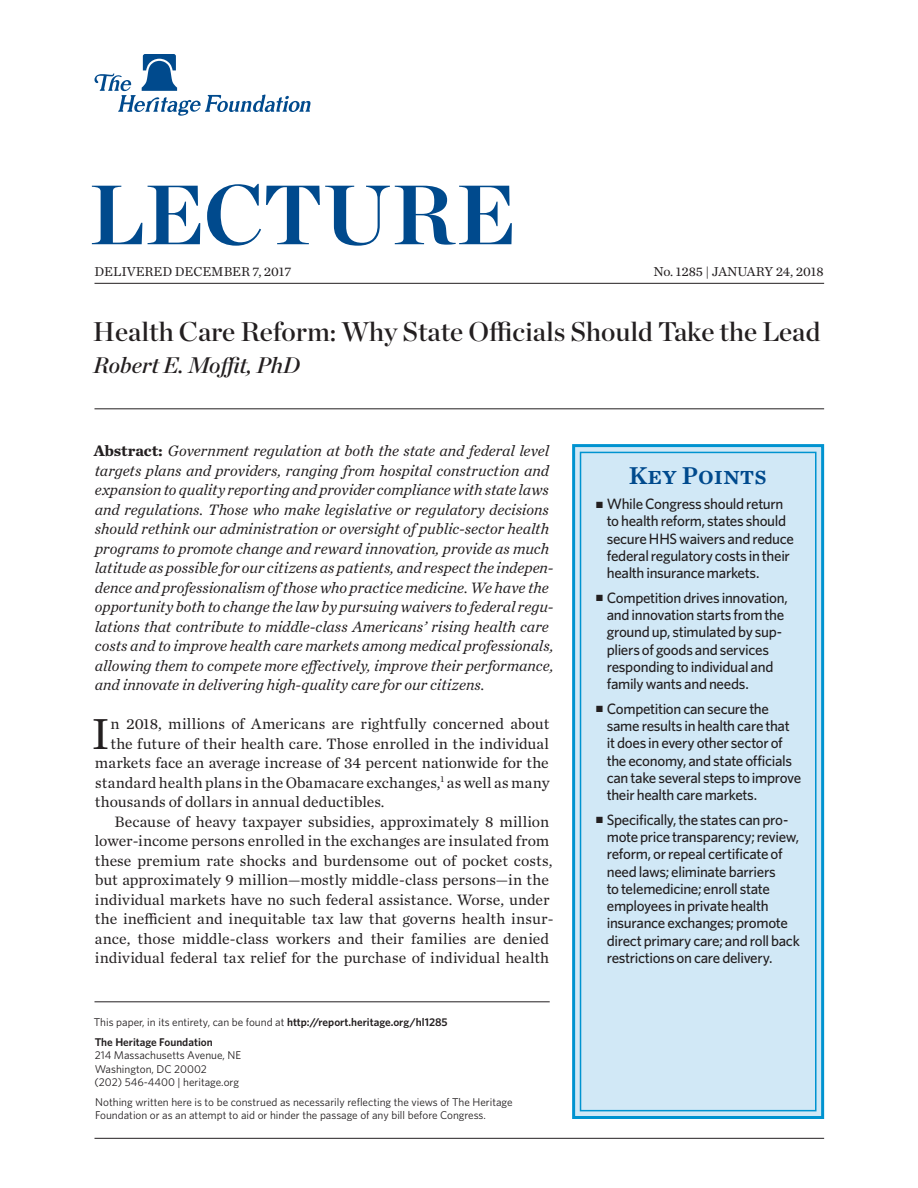
<style>
.page{position:relative;width:918px;height:1188px;background:#fff}
.page>*{position:absolute;margin:0;border:0;box-sizing:border-box;transform-origin:0 0}
.t1{font:84px "Chronicle Display Bold SC800";color:#004a8d}
.t2{font:45.45px "Chronicle Text G1";color:#231f20}
.t3{font:27px "Chronicle Display Semi";color:#231f20}
.t4{font:25.5px "Chronicle Text G1 Semi";color:#004a8d}
.t5{font:italic 22.5px "Chronicle Display Semi";color:#231f20}
.t6{font:italic 15.75px/19.5px "Chronicle Text G1";letter-spacing:-.005em;color:#231f20}
.t7{font:15.75px "Chronicle Text G1";letter-spacing:.005em;color:#231f20}
.t8{font:500 15px/17.2px "Whitney";letter-spacing:-.025em;color:#231f20}
.t9{font:13.5px "Chronicle Text G1";color:#231f20}
.t10{font:11.25px/13.5px "Whitney";color:#231f20}
.t11{font:600 11.25px/19.5px "Whitney";color:#231f20}
.s1{font-weight:700;font-style:normal}
.s2{font-weight:400}
</style>
<div class="page">
<div style="left:572px;top:444px;width:252px;height:675px;background:#d1e8f6;border:3px solid #0093d0"></div>
<div style="left:580px;top:452px;width:237px;height:659px;border:2px solid #0093d0"></div>
<svg style="left:94px;top:54px;width:217px;height:62px"></svg>
<hr style="left:94px;top:1138px;width:730px;height:1px;background:#231f20">
<hr style="left:94px;top:283px;width:730px;height:1px;background:#231f20">
<hr style="left:94px;top:409px;width:730px;height:1px;background:#231f20">
<hr style="left:94px;top:1002px;width:456px;height:1px;background:#231f20">
<h1 class="t1" style="left:90px;top:147px;width:428px">LECTURE</h1>
<p class="t9" style="left:94px;top:262px;width:198px">DELIVERED DECEMBER 7, 2017</p>
<p class="t9" style="left:653px;top:262px;width:172px">No. 1285 | JANUARY 24, 2018</p>
<h3 class="t3" style="left:93px;top:311px;width:729px">Health Care Reform: Why State Officials Should Take the Lead</h3>
<h3 class="t5" style="left:93px;top:347px;width:208px">Robert E. Moffit, PhD</h3>
<p class="t6" style="left:94px;top:440px;width:461px"><span class="s1">Abstract:</span> Government regulation at both the state and federal level targets plans and providers, ranging from hospital construction and expansion to quality reporting and provider compliance with state laws and regulations. Those who make legislative or regulatory decisions should rethink our administration or oversight of public-sector health programs to promote change and reward innovation, provide as much latitude as possible for our citizens as patients, and respect the indepen&shy;dence and professionalism of those who practice medicine. We have the opportunity both to change the law by pursuing waivers to federal regu&shy;lations that contribute to middle-class Americans’ rising health care costs and to improve health care markets among medical professionals, allowing them to compete more effectively, improve their performance, and innovate in delivering high-quality care for our citizens.</p>
<h2 class="t2" style="left:92px;top:699px;width:20px">I</h2>
<p class="t7" style="left:110px;top:712px;width:440px">n 2018, millions of Americans are rightfully concerned about</p>
<p class="t7" style="left:110px;top:731px;width:440px">the future of their health care. Those enrolled in the individual</p>
<p class="t7" style="left:95px;top:751px;width:456px">markets face an average increase of 34 percent nationwide for the</p>
<p class="t7" style="left:95px;top:770px;width:456px">standard health plans in the Obamacare exchanges,<sup>1</sup> as well as many</p>
<p class="t7" style="left:95px;top:790px;width:291px">thousands of dollars in annual deductibles.</p>
<p class="t7" style="left:115px;top:809px;width:436px">Because of heavy taxpayer subsidies, approximately 8 million</p>
<p class="t7" style="left:95px;top:829px;width:456px">lower-income persons enrolled in the exchanges are insulated from</p>
<p class="t7" style="left:95px;top:848px;width:459px">these premium rate shocks and burdensome out of pocket costs,</p>
<p class="t7" style="left:95px;top:868px;width:455px">but approximately 9 million—mostly middle-class persons—in the</p>
<p class="t7" style="left:95px;top:887px;width:456px">individual markets have no such federal assistance. Worse, under</p>
<p class="t7" style="left:95px;top:907px;width:460px">the inefficient and inequitable tax law that governs health insur-</p>
<p class="t7" style="left:95px;top:926px;width:456px">ance, those middle-class workers and their families are denied</p>
<p class="t7" style="left:95px;top:946px;width:456px">individual federal tax relief for the purchase of individual health</p>
<p class="t11" style="left:94px;top:1012px;width:355px"><span class="s2">This paper, in its entirety, can be found at</span> http://report.heritage.org/hl1285<br>The Heritage Foundation</p>
<p class="t10" style="left:94px;top:1048px;width:148px">214 Massachusetts Avenue, NE<br>Washington, DC 20002<br>(202) 546-4400 | heritage.org</p>
<p class="t10" style="left:95px;top:1095px;width:419px">Nothing written here is to be construed as necessarily reflecting the views of The Heritage<br>Foundation or as an attempt to aid or hinder the passage of any bill before Congress.</p>
<h3 class="t4" style="left:629px;top:455px;width:139px">Key Points</h3>
<p class="t8" style="left:607px;top:495px;width:189px;text-indent:-10px">■ While Congress should return to health reform, states should secure HHS waivers and reduce federal regulatory costs in their health insurance markets.</p>
<p class="t8" style="left:607px;top:589px;width:183px;text-indent:-10px">■ Competition drives innovation, and innovation starts from the ground up, stimulated by sup&shy;pliers of goods and services responding to individual and family wants and needs.</p>
<p class="t8" style="left:607px;top:700px;width:196px;text-indent:-10px">■ Competition can secure the same results in health care that it does in every other sector of the economy, and state officials can take several steps to improve their health care markets.</p>
<p class="t8" style="left:607px;top:811px;width:195px;text-indent:-10px">■ Specifically, the states can pro&shy;mote price transparency; review, reform, or repeal certificate of need laws; eliminate barriers<br>to telemedicine; enroll state employees in private health insurance exchanges; promote direct primary care; and roll back restrictions on care delivery.</p>
</div>
